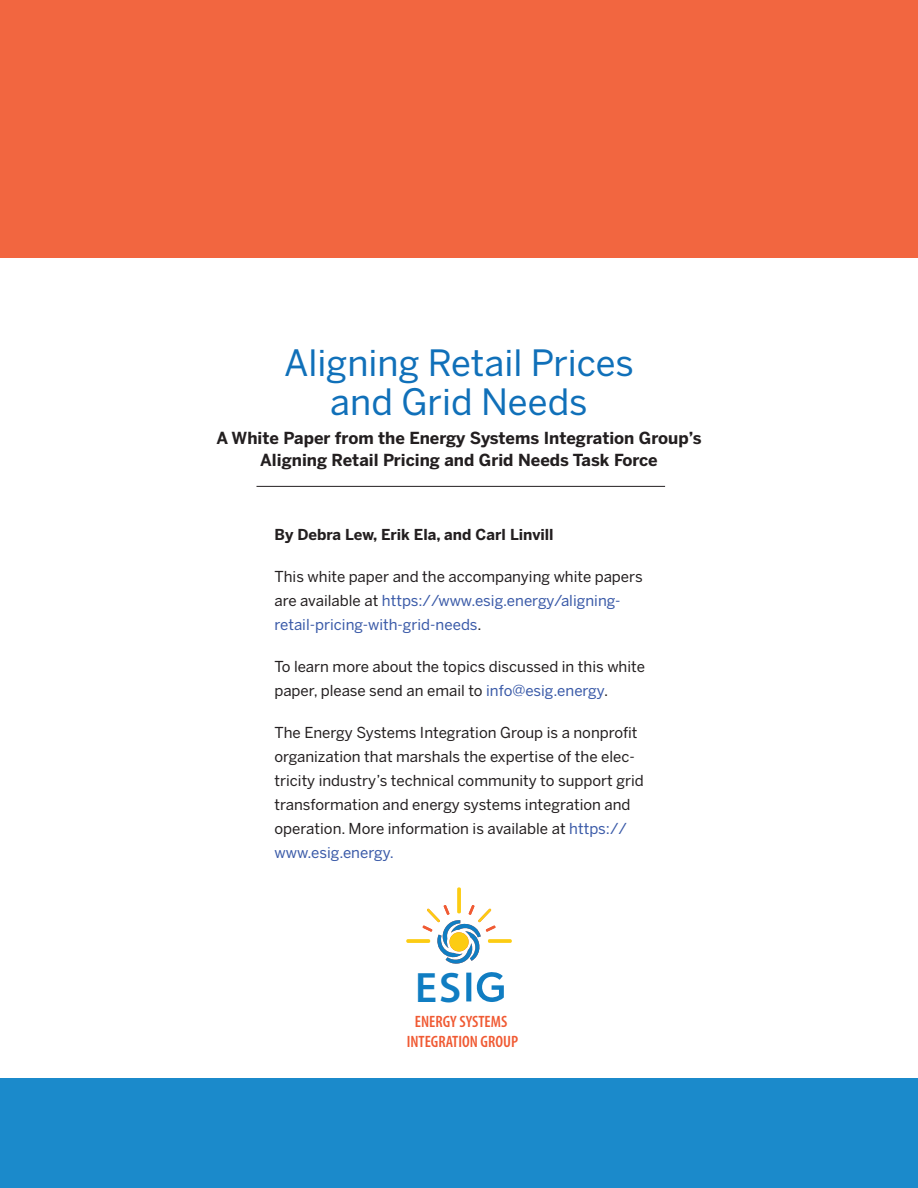
<style>
.page{position:relative;width:918px;height:1188px;background:#fff}
.page>*{position:absolute;margin:0;border:0;box-sizing:border-box;transform-origin:0 0}
.t1{font:600 42.75px "Myriad Pro";color:#107dc2}
.t2{font:36px/38.8px "Benton Sans";color:#1070b9;text-align:center}
.t3{font:700 16.5px/21px "Benton Sans";color:#231f20;text-align:center}
.t4{font:600 condensed 16.5px/19.8px "Myriad Pro";color:#f05a33;text-align:center}
.t5{font:15px/24px "Benton Sans";color:#231f20}
.t6{font:15px/24px "Benton Sans";color:#3a5aa8}
.t7{font:700 15px "Benton Sans";color:#231f20}
.s1{color:#231f20}
.s2{color:#3a5aa8}
</style>
<div class="page">
<svg style="left:466px;top:972px;width:38px;height:30px"></svg>
<svg style="left:406px;top:887px;width:106px;height:77px"></svg>
<div style="left:0;top:0;width:918px;height:257px;background:#f26640"></div>
<div style="left:0;top:1078px;width:918px;height:110px;background:#1b8acb"></div>
<hr style="left:256px;top:486px;width:409px;height:1px;background:#231f20">
<h2 class="t2" style="left:284px;top:343px;width:351px">Aligning Retail Prices and Grid Needs</h2>
<p class="t3" style="left:216px;top:428px;width:487px">A White Paper from the Energy Systems Integration Group’s<br>Aligning Retail Pricing and Grid Needs Task Force</p>
<p class="t7" style="left:274px;top:526px;width:281px">By Debra Lew, Erik Ela, and Carl Linvill</p>
<p class="t6" style="left:274px;top:565px;width:370px"><span class="s1">This white paper and the accompanying white papers are available at</span> https://www.esig.energy/aligning&shy;retail-pricing-with-grid-needs<span class="s1">.</span></p>
<p class="t5" style="left:274px;top:655px;width:372px">To learn more about the topics discussed in this white paper, please send an email to <span class="s2">info@esig.energy</span>.</p>
<p class="t5" style="left:274px;top:721px;width:371px">The Energy Systems Integration Group is a nonprofit organization that marshals the expertise of the elec&shy;tricity industry’s technical community to support grid transformation and energy systems integration and operation. More information is available at <span class="s2">https:// www.esig.energy.</span></p>
<h1 class="t1" style="left:415px;top:960px;width:48px">ES</h1>
<p class="t4" style="left:407px;top:1011px;width:113px">ENERGY SYSTEMS<br>INTEGRATION GROUP</p>
</div>
